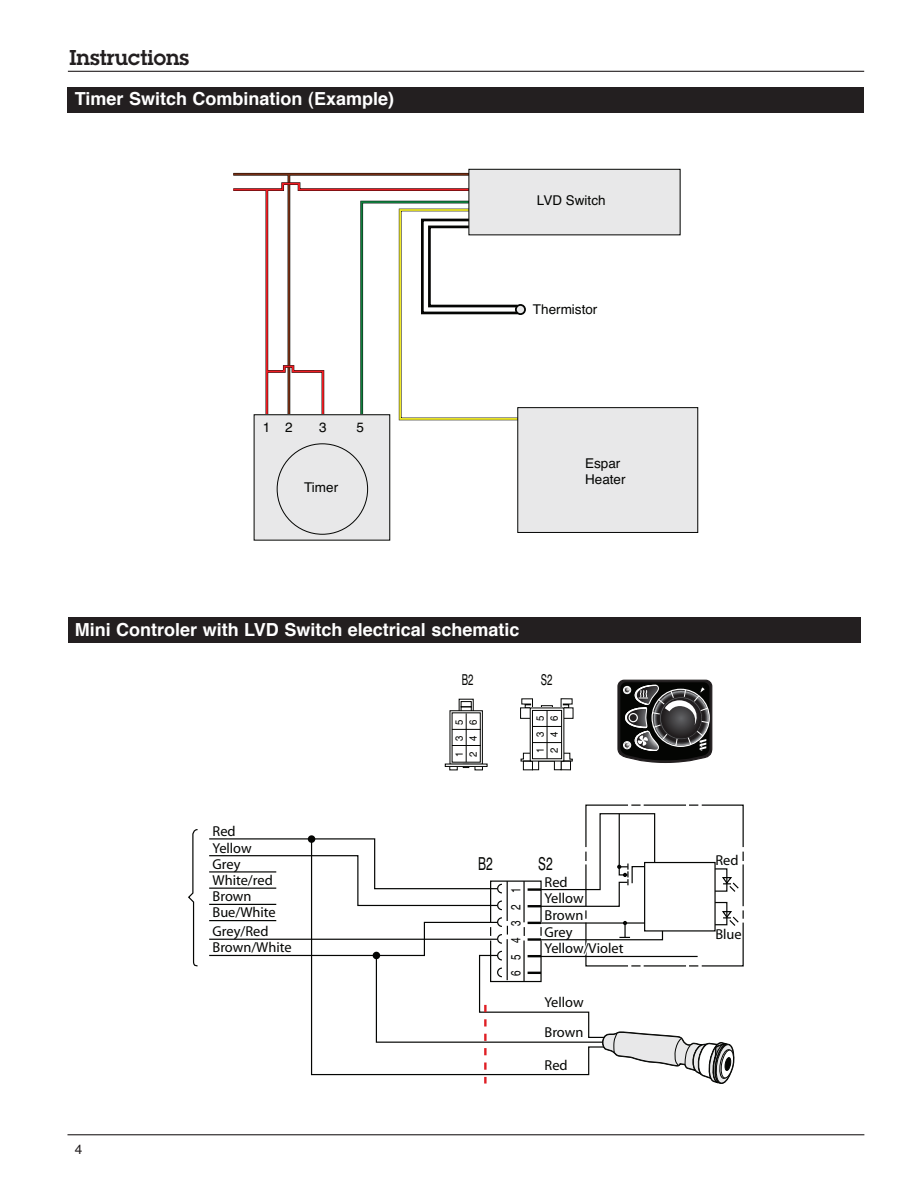
<style>
.page{position:relative;width:918px;height:1188px;background:#fff}
.page>*{position:absolute;margin:0;border:0;box-sizing:border-box;transform-origin:0 0}
.t1{font:600 21px "Lubalin Graph";color:#231f20}
.t2{font:700 18px "Helvetica";color:#fff}
.t3{font:17.85px "Helvetica";color:#040503;scale:.67 1}
.t4{font:15px "Helvetica";color:#040503;scale:.64 1}
.t5{font:14.4px/16.2px "Myriad";color:#040503}
.t6{font:13.5px/16.2px "Helvetica";color:#040503}
.t7{font:13.5px "Helvetica";color:#231f20}
.t8{font:13.35px "Helvetica";color:#040503;scale:.75 1}
.t9{font:10.5px/14px "Helvetica";letter-spacing:1.13em;color:#040503;scale:.92 1}
.t10{font:10.05px "Helvetica";color:#040503}
</style>
<div class="page">
<hr style="left:68px;top:71px;width:796px;height:1px;background:#231f20">
<hr style="left:67px;top:1134px;width:797px;height:1px;background:#231f20">
<div style="left:68px;top:87px;width:796px;height:25px;background:#231f20"></div>
<div style="left:68px;top:618px;width:793px;height:25px;background:#231f20"></div>
<hr style="left:233px;top:173px;width:236px;height:3px;background:#040503">
<hr style="left:233px;top:173px;width:236px;height:2px;background:#752e14">
<hr style="left:288px;top:174px;width:2px;height:241px;background:#752e14">
<svg style="left:233px;top:181px;width:235px;height:11px"></svg>
<hr style="left:266px;top:190px;width:2px;height:225px;background:#ee1d23">
<svg style="left:265px;top:364px;width:60px;height:50px"></svg>
<svg style="left:360px;top:200px;width:160px;height:222px"></svg>
<div style="left:516px;top:305px;width:9px;height:9px;background:#e8e8e9;border-radius:50%"></div>
<div style="left:515px;top:304px;width:11px;height:11px;border:2px solid #040503;border-radius:50%"></div>
<div style="left:469px;top:169px;width:211px;height:66px;background:#e8e8e9"></div>
<div style="left:468px;top:169px;width:213px;height:66px;border:1px solid #040503"></div>
<div style="left:254px;top:415px;width:136px;height:125px;background:#e8e8e9"></div>
<div style="left:518px;top:408px;width:180px;height:124px;background:#e8e8e9"></div>
<div style="left:517px;top:407px;width:181px;height:126px;border:1px solid #040503"></div>
<svg style="left:188px;top:829px;width:10px;height:138px"></svg>
<svg style="left:209px;top:804px;width:535px;height:280px"></svg>
<svg style="left:617px;top:679px;width:96px;height:84px;background:#484848"></svg>
<div style="left:461px;top:701px;width:11px;height:6px;border:1px solid #040503"></div>
<div style="left:461px;top:706px;width:11px;height:6px;border:1px solid #040503"></div>
<svg style="left:520px;top:698px;width:53px;height:72px"></svg>
<div style="left:450px;top:711px;width:32px;height:53px;background:#555655"></div>
<div style="left:450px;top:710px;width:33px;height:55px;border:1px solid #040503"></div>
<div style="left:449px;top:765px;width:9px;height:5px;border:1px solid #040503"></div>
<div style="left:475px;top:765px;width:8px;height:5px;border:1px solid #040503"></div>
<div style="left:445px;top:764px;width:42px;height:3px;border:1px solid #040503"></div>
<div style="left:452px;top:713px;width:28px;height:49px;background:#fff"></div>
<div style="left:452px;top:713px;width:29px;height:49px;border:1px solid #040503"></div>
<hr style="left:466px;top:713px;width:1px;height:49px;background:#040503">
<svg style="left:452px;top:729px;width:29px;height:1px"></svg>
<svg style="left:452px;top:745px;width:29px;height:1px"></svg>
<h1 class="t1" style="left:69px;top:50px;width:121px">Instructions</h1>
<p class="t2" style="left:75px;top:91px;width:321px">Timer Switch Combination (Example)</p>
<p class="t10" style="left:263px;top:417px;width:7px">1</p>
<p class="t10" style="left:287px;top:417px;width:7px">2</p>
<p class="t10" style="left:320px;top:417px;width:7px">3</p>
<p class="t10" style="left:360px;top:417px;width:7px">5</p>
<p class="t6" style="left:263px;top:420px;width:32px">1 2</p>
<p class="t6" style="left:319px;top:420px;width:9px">3</p>
<p class="t6" style="left:357px;top:420px;width:9px">5</p>
<p class="t6" style="left:304px;top:479px;width:35px">Timer</p>
<p class="t6" style="left:537px;top:192px;width:70px">LVD Switch</p>
<p class="t6" style="left:533px;top:302px;width:66px">Thermistor</p>
<p class="t6" style="left:585px;top:455px;width:42px">Espar<br>Heater</p>
<p class="t2" style="left:75px;top:622px;width:446px">Mini Controler with LVD Switch electrical schematic</p>
<p class="t4" style="left:462px;top:668px;width:20px">B2</p>
<p class="t4" style="left:541px;top:668px;width:20px">S2</p>
<p class="t9" style="left:452px;top:757px;width:43px;rotate:-90deg">135<br>246</p>
<p class="t9" style="left:534px;top:753px;width:43px;rotate:-90deg">135<br>246</p>
<p class="t5" style="left:213px;top:824px;width:25px">Red</p>
<p class="t5" style="left:213px;top:857px;width:62px">Grey<br>White/red<br>Brown</p>
<p class="t5" style="left:213px;top:924px;width:57px">Grey/Red</p>
<p class="t5" style="left:715px;top:927px;width:28px">Blue</p>
<p class="t5" style="left:213px;top:841px;width:41px">Yellow</p>
<p class="t5" style="left:715px;top:853px;width:25px">Red</p>
<p class="t3" style="left:478px;top:850px;width:23px">B2</p>
<p class="t3" style="left:538px;top:850px;width:23px">S2</p>
<p class="t5" style="left:545px;top:875px;width:41px;line-height:16.8px">Red<br>Yellow</p>
<p class="t8" style="left:506px;top:976px;width:120px;rotate:-90deg">6 5 4 3 2 1</p>
<p class="t5" style="left:213px;top:906px;width:65px">Bue/White</p>
<p class="t5" style="left:213px;top:941px;width:81px">Brown/White</p>
<p class="t5" style="left:545px;top:908px;width:40px">Brown</p>
<p class="t5" style="left:545px;top:925px;width:80px;line-height:16.6px">Grey<br>Yellow Violet</p>
<p class="t5" style="left:584px;top:941px;width:6px">/</p>
<p class="t7" style="left:75px;top:1143px;width:9px">4</p>
<p class="t5" style="left:545px;top:989px;width:41px;line-height:30px">Yellow<br>Brown</p>
<p class="t5" style="left:545px;top:1058px;width:25px">Red</p>
</div>
